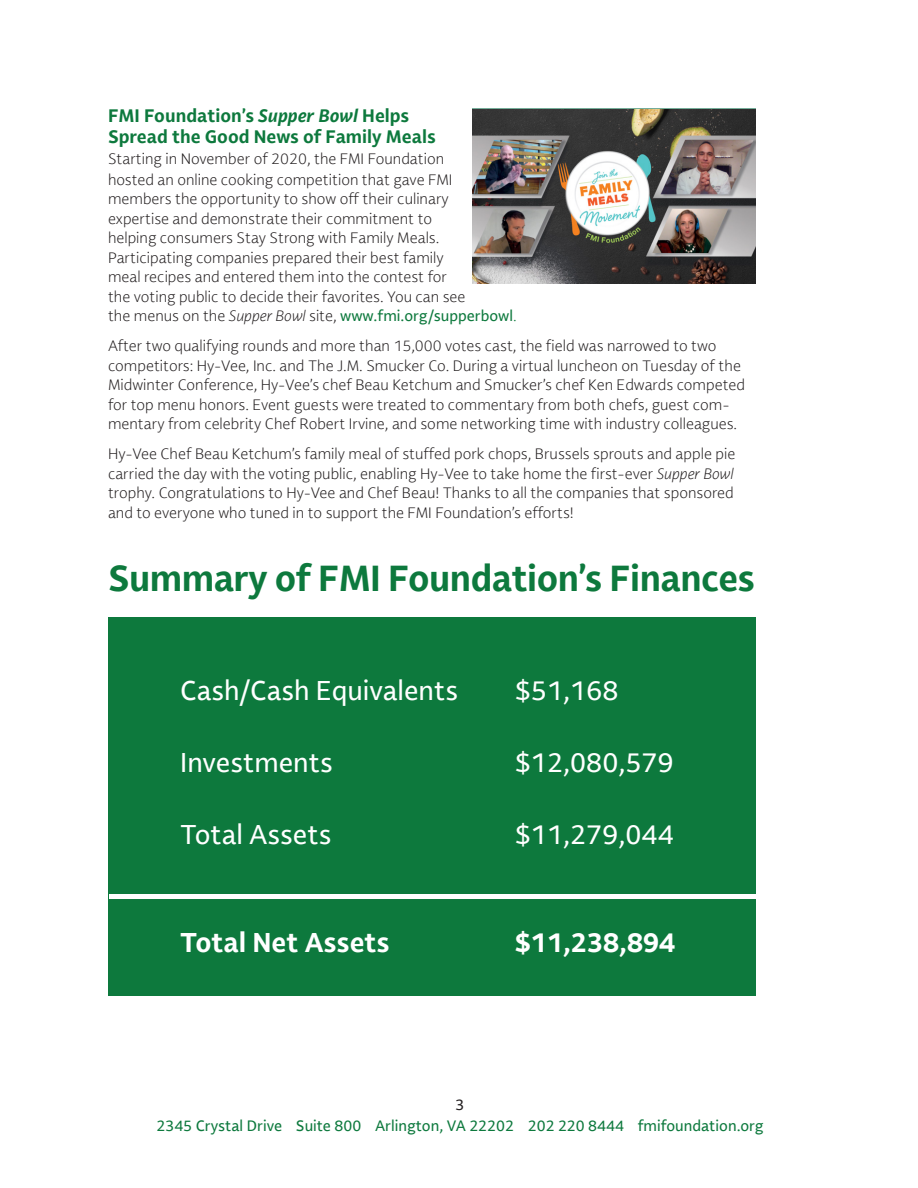
<style>
.page{position:relative;width:918px;height:1188px;background:#fff}
.page>*{position:absolute;margin:0;border:0;box-sizing:border-box;transform-origin:0 0}
.t1{font:700 36px "Lemance";letter-spacing:-.015em;color:#0d793d}
.t2{font:27px "Lemance";color:#fff}
.t3{font:700 27px "Lemance";color:#fff}
.t4{font:700 18px/21px "Lemance";color:#0d793d}
.t5{font:300 15px/19.5px "Lemance";color:#231f20}
.t6{font:15px "Lemance";color:#0d793d}
.t7{font:15px "Lemance";color:#231f20}
.s1{font-style:italic}
.s2{font-weight:400;color:#0d793d}
.s3{color:#0d793d}
</style>
<div class="page">
<div style="left:109px;top:617px;width:647px;height:378px;background:#0d793d"></div>
<div style="left:109px;top:894px;width:702px;height:5px;background:#fff"></div>
<img style="left:472px;top:109px;width:284px;height:175px">
<p class="t4" style="left:108px;top:105px;width:329px">FMI Foundation’s <span class="s1">Supper Bowl</span> Helps<br>Spread the Good News of Family Meals</p>
<p class="t5" style="left:108px;top:148px;width:346px;line-height:21px">Starting in November of 2020, the FMI Foundation hosted an online cooking competition that gave FMI</p>
<p class="t5" style="left:108px;top:189px;width:410px">members the opportunity to show off their culinary<br>expertise and demonstrate their commitment to<br>helping consumers Stay Strong with Family Meals.<br>Participating companies prepared their best family<br>meal recipes and entered them into the contest for<br>the voting public to decide their favorites. You can see<br>the menus on the <span class="s1">Supper Bowl</span> site, <span class="s2">www.fmi.org/supperbowl</span><span class="s3">.</span></p>
<p class="t5" style="left:108px;top:336px;width:639px">After two qualifying rounds and more than 15,000 votes cast, the field was narrowed to two competitors: Hy-Vee, Inc. and The J.M. Smucker Co. During a virtual luncheon on Tuesday of the Midwinter Conference, Hy-Vee’s chef Beau Ketchum and Smucker’s chef Ken Edwards competed for top menu honors. Event guests were treated to commentary from both chefs, guest com&shy;mentary from celebrity Chef Robert Irvine, and some networking time with industry colleagues.</p>
<p class="t5" style="left:108px;top:444px;width:629px;text-align:justify">Hy-Vee Chef Beau Ketchum’s family meal of stuffed pork chops, Brussels sprouts and apple pie carried the day with the voting public, enabling Hy-Vee to take home the first-ever <span class="s1">Supper Bowl </span>trophy. Congratulations to Hy-Vee and Chef Beau! Thanks to all the companies that sponsored and to everyone who tuned in to support the FMI Foundation’s efforts!</p>
<p class="t1" style="left:108px;top:554px;width:648px">Summary of FMI Foundation’s Finances</p>
<p class="t2" style="left:180px;top:673px;width:279px">Cash/Cash Equivalents</p>
<p class="t2" style="left:515px;top:673px;width:105px">$51,168</p>
<p class="t2" style="left:180px;top:745px;width:154px">Investments</p>
<p class="t2" style="left:515px;top:745px;width:160px">$12,080,579</p>
<p class="t2" style="left:180px;top:817px;width:153px">Total Assets</p>
<p class="t2" style="left:515px;top:817px;width:160px">$11,279,044</p>
<p class="t3" style="left:180px;top:924px;width:211px">Total Net Assets</p>
<p class="t3" style="left:515px;top:924px;width:162px">$11,238,894</p>
<p class="t7" style="left:456px;top:1095px;width:10px">3</p>
<p class="t6" style="left:157px;top:1116px;width:609px">2345 Crystal Drive Suite 800 Arlington, VA 22202 202 220 8444 fmifoundation.org</p>
</div>
